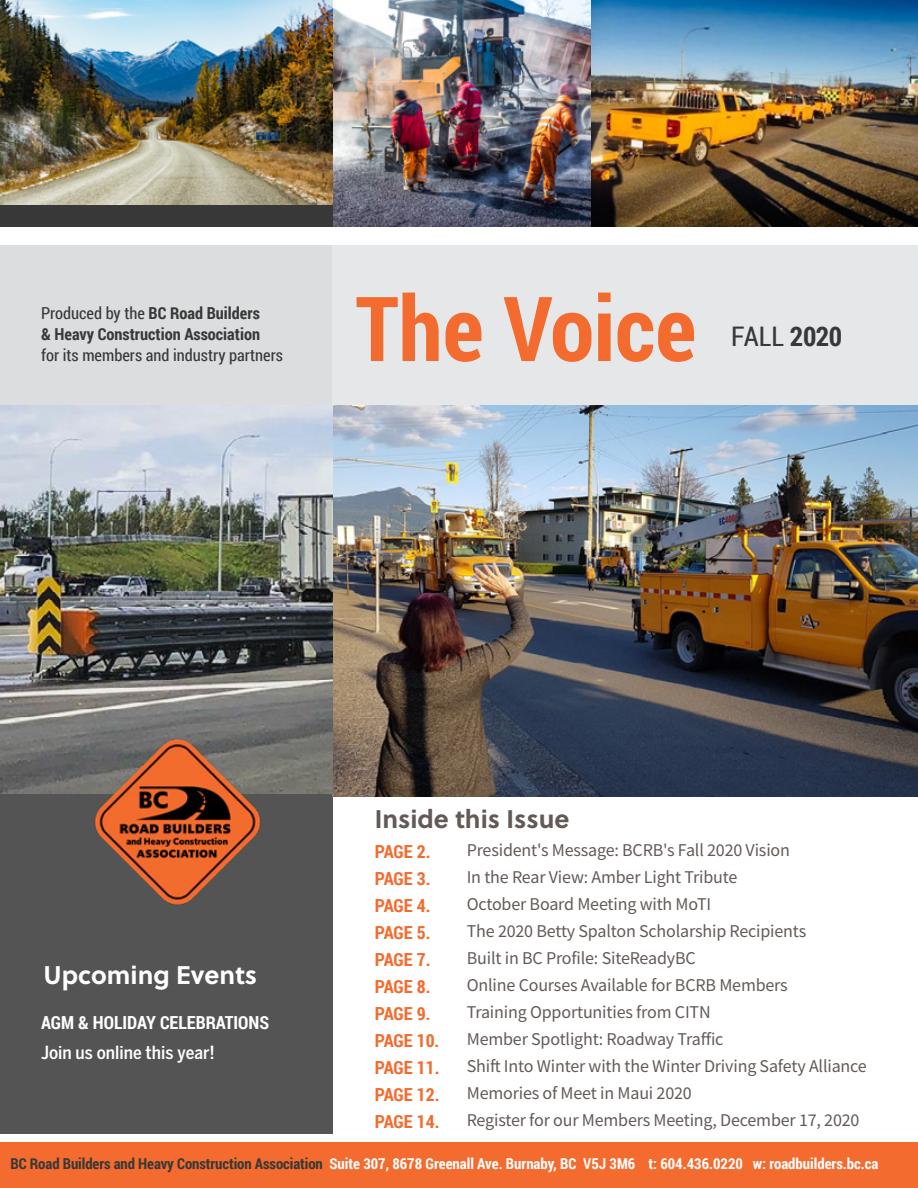
<style>
.page{position:relative;width:918px;height:1188px;background:#fff}
.page>*{position:absolute;margin:0;border:0;box-sizing:border-box;transform-origin:0 0}
.t1{font:700 89.85px "Roboto Condensed";color:#f36b2e}
.t2{font:27px "Roboto Condensed";color:#383838}
.t3{font:700 25.5px "Soleil";color:#635a57}
.t4{font:700 25.5px "Soleil";color:#fff}
.t5{font:18px/27px "Source Sans Pro";letter-spacing:-.01em;color:#635a57}
.t6{font:700 18px/27px "Roboto Condensed";letter-spacing:-.005em;color:#f36b2e}
.t7{font:700 18px "Roboto Condensed";color:#fff}
.t8{font:500 condensed 18px "Benton Sans";color:#fff}
.t9{font:700 16.5px/21px "Roboto Condensed";color:#383838}
.t10{font:16.5px "Roboto Condensed";color:#383838}
.t11{font:700 15px "Roboto Condensed";color:#fff}
.s1{font-weight:400}
.s2{font-weight:700}
.s3{color:#383838}
</style>
<div class="page">
<img style="left:332px;top:0;width:260px;height:227px">
<div style="left:0;top:405px;width:332px;height:729px;background:#545454"></div>
<div style="left:0;top:245px;width:918px;height:160px;background:#dcddde"></div>
<div style="left:0;top:204px;width:332px;height:23px;background:#383838"></div>
<div style="left:0;top:1143px;width:918px;height:45px;background:#f36b2e"></div>
<div style="left:332px;top:245px;width:586px;height:160px;background:#e6e7e8"></div>
<img style="left:0;top:0;width:332px;height:204px">
<img style="left:332px;top:405px;width:586px;height:391px">
<img style="left:0;top:405px;width:332px;height:389px">
<img style="left:89px;top:732px;width:178px;height:173px">
<img style="left:592px;top:0;width:326px;height:227px">
<p class="t9" style="left:41px;top:302px;width:221px"><span class="s1">Produced by the</span> BC Road Builders &amp; Heavy Construction Association</p>
<p class="t10" style="left:41px;top:344px;width:244px">for its members and industry partners</p>
<h1 class="t1" style="left:355px;top:266px;width:342px">The Voice</h1>
<h2 class="t2" style="left:731px;top:317px;width:112px">FALL <span class="s2">2020</span></h2>
<h3 class="t4" style="left:43px;top:955px;width:215px">Upcoming Events</h3>
<p class="t7" style="left:41px;top:1010px;width:230px">AGM &amp; HOLIDAY CELEBRATIONS</p>
<p class="t8" style="left:41px;top:1042px;width:175px">Join us online this year!</p>
<h3 class="t3" style="left:375px;top:800px;width:196px">Inside this Issue</h3>
<p class="t5" style="left:467px;top:836px;width:402px">President's Message: BCRB's Fall 2020 Vision<br>In the Rear View: Amber Light Tribute<br>October Board Meeting with MoTI<br>The 2020 Betty Spalton Scholarship Recipients<br>Built in BC Profile: SiteReadyBC<br>Online Courses Available for BCRB Members<br>Training Opportunities from CITN<br>Member Spotlight: Roadway Traffic<br>Shift Into Winter with the Winter Driving Safety Alliance Memories of Meet in Maui 2020<br>Register for our Members Meeting, December 17, 2020</p>
<p class="t6" style="left:375px;top:837px;width:66px">PAGE 2.<br>PAGE 3.<br>PAGE 4.<br>PAGE 5.<br>PAGE 7.<br>PAGE 8.<br>PAGE 9.<br>PAGE 10.<br>PAGE 11.<br>PAGE 12.<br>PAGE 14.</p>
<p class="t11" style="left:10px;top:1153px;width:869px"><span class="s3">BC Road Builders and Heavy Construction Association</span> Suite 307, 8678 Greenall Ave. Burnaby, BC V5J 3M6 t: 604.436.0220 w: roadbuilders.bc.ca</p>
</div>
